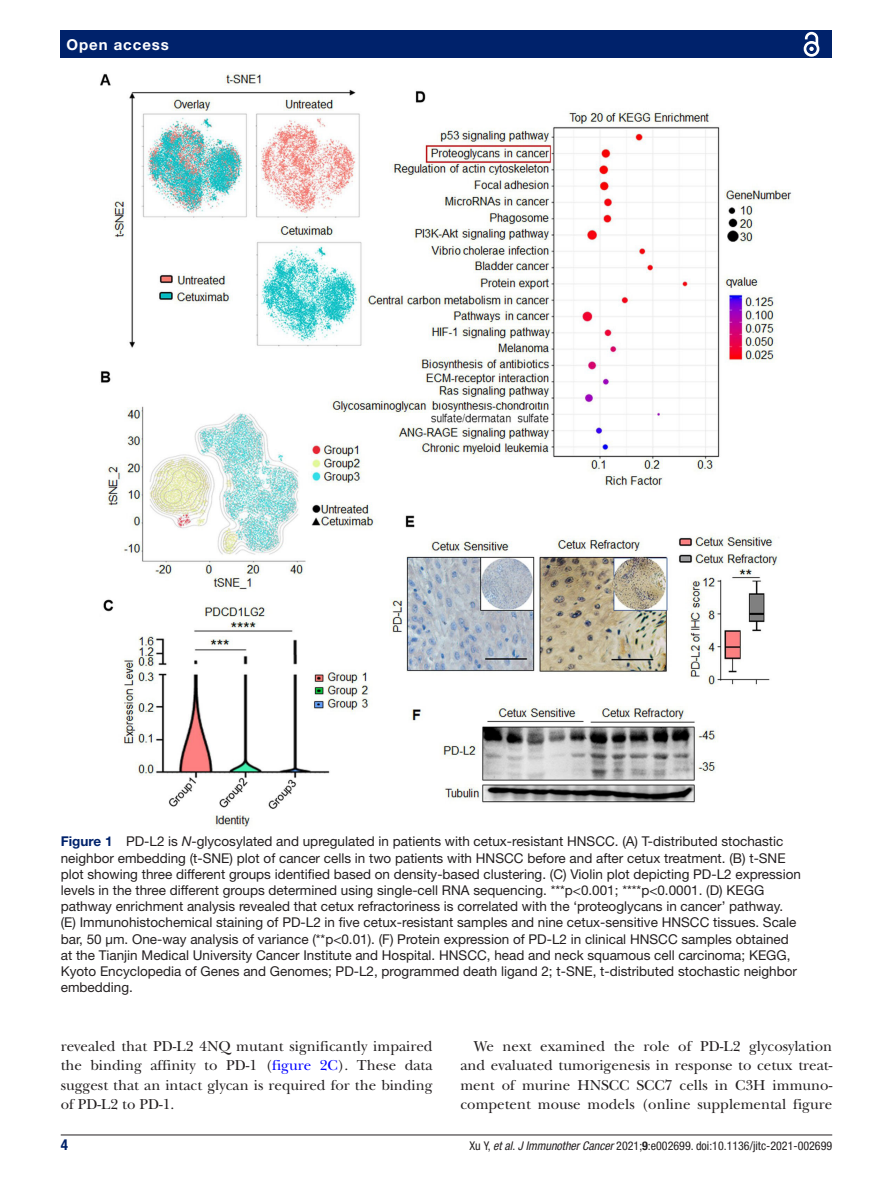
<style>
.page{position:relative;width:893px;height:1191px;background:#fff}
.page>*{position:absolute;margin:0;border:0;box-sizing:border-box;transform-origin:0 0}
.t1{font:15px/19.4px "New Baskerville";color:#231f20;text-align:justify}
.t2{font:700 15px "Helvetica Neue LT Std";letter-spacing:.065em;color:#fff}
.t3{font:700 condensed 15px "Helvetica Neue LT Std";color:#00226b}
.t4{font:13.5px/16.2px "Helvetica Neue LT Std";color:#231f20}
.t5{font:condensed 12px "Helvetica Neue LT Std";color:#231f20}
.s1{font-weight:700;color:#00226b}
.s2{font-style:italic}
.s3{color:#00f}
.s4{font-weight:700}
</style>
<div class="page">
<hr style="left:61px;top:1134px;width:771px;height:1px;background:#231f20">
<div style="left:61px;top:31px;width:771px;height:27px;background:#00226b"></div>
<svg style="left:803px;top:31px;width:17px;height:26px"></svg>
<img style="left:100px;top:73px;width:692px;height:754px">
<p class="t2" style="left:66px;top:35px;width:104px">Open access</p>
<p class="t4" style="left:61px;top:833px;width:742px"><span class="s1">Figure 1</span> PD-L2 is <span class="s2">N</span>-glycosylated and upregulated in patients with cetux-resistant HNSCC. (A) T-distributed stochastic neighbor embedding (t-SNE) plot of cancer cells in two patients with HNSCC before and after cetux treatment. (B) t-SNE plot showing three different groups identified based on density-based clustering. (C) Violin plot depicting PD-L2 expression levels in the three different groups determined using single-cell RNA sequencing. ***p&lt;0.001; ****p&lt;0.0001. (D) KEGG pathway enrichment analysis revealed that cetux refractoriness is correlated with the ‘proteoglycans in cancer’ pathway. (E) Immunohistochemical staining of PD-L2 in five cetux-resistant samples and nine cetux-sensitive HNSCC tissues. Scale bar, 50 µm. One-way analysis of variance (**p&lt;0.01). (F) Protein expression of PD-L2 in clinical HNSCC samples obtained at the Tianjin Medical University Cancer Institute and Hospital. HNSCC, head and neck squamous cell carcinoma; KEGG, Kyoto Encyclopedia of Genes and Genomes; PD-L2, programmed death ligand 2; t-SNE, t-distributed stochastic neighbor embedding.</p>
<p class="t1" style="left:61px;top:1036px;width:373px">revealed that PD-L2 4NQ mutant significantly impaired the binding affinity to PD-1 (<span class="s3">figure 2C</span>). These data suggest that an intact glycan is required for the binding of PD-L2 to PD-1.</p>
<p class="t1" style="left:460px;top:1036px;width:373px;text-indent:13px">We next examined the role of PD-L2 glycosylation and evaluated tumorigenesis in response to cetux treat&shy;ment of murine HNSCC SCC7 cells in C3H immuno&shy;competent mouse models (online supplemental figure</p>
<p class="t3" style="left:61px;top:1135px;width:9px">4</p>
<p class="t5" style="left:469px;top:1138px;width:364px">Xu Y, <span class="s2">et al</span>. <span class="s2">J Immunother Cancer</span> 2021;<span class="s4">9</span>:e002699. doi:10.1136/jitc-2021-002699</p>
</div>
